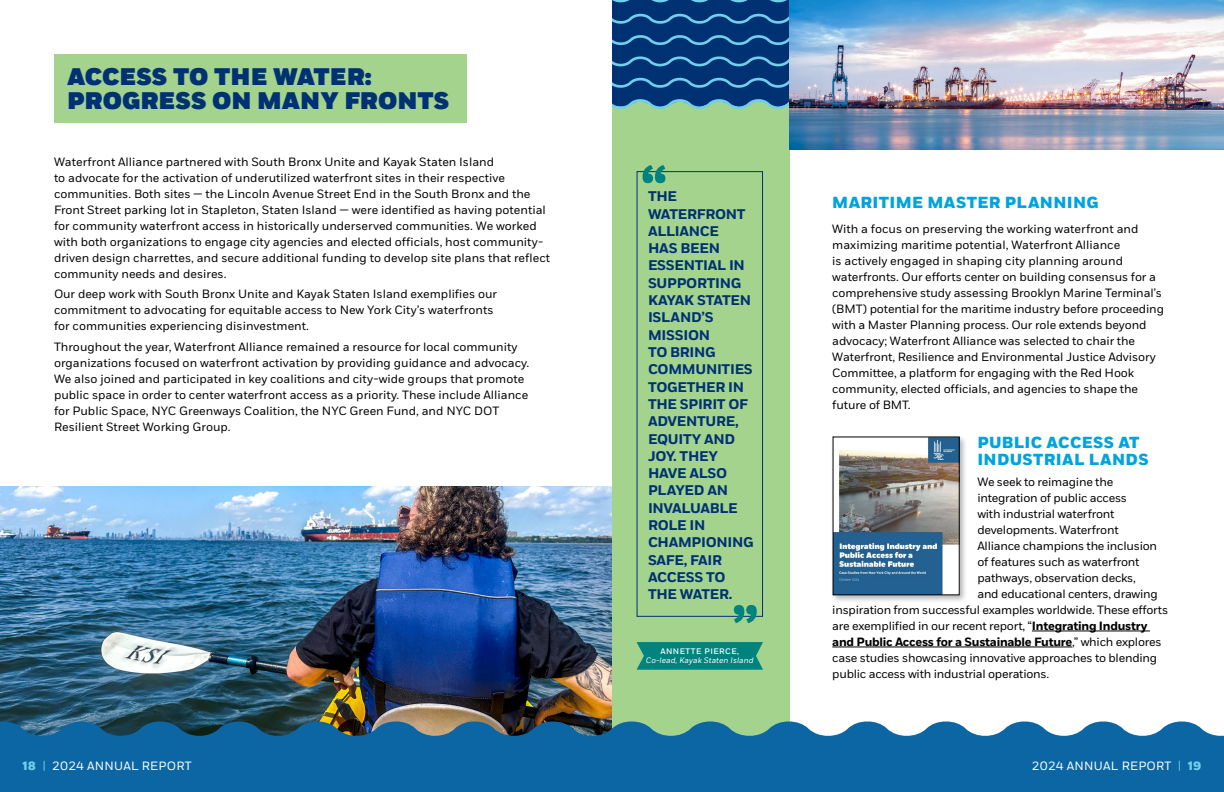
<style>
.page{position:relative;width:1224px;height:792px;background:#fff}
.page>*{position:absolute;margin:0;border:0;box-sizing:border-box;transform-origin:0 0}
.t1{font:900 24px/24px "Fort";color:#003273}
.t2{font:800 16px/17px "Fort";letter-spacing:.02em;color:#00a3de}
.t3{font:700 14px/17.3px "Fort";letter-spacing:-.02em;color:#003273}
.t4{font:12px/16px "Fort";color:#000}
.t5{font:12px "Fort";letter-spacing:-.02em;color:#000}
.t6{font:700 12px "Fort";letter-spacing:-.02em;color:#000}
.t7{font:12px "Fort";letter-spacing:.02em;color:#fff}
.t8{font:italic 8px "Fort";letter-spacing:.01em;color:#fff}
.t9{font:500 8px "Fort";letter-spacing:.06em;color:#fff}
.s1{font-weight:700}
.s2{font-weight:400}
.s3{font-weight:800;color:#71cfec}
.s4{color:#71cfec}
</style>
<div class="page">
<div style="left:612px;top:0;width:177px;height:792px;background:#a4d38e"></div>
<svg style="left:612px;top:0;width:177px;height:109px;background:#144c84"></svg>
<img style="left:0;top:486px;width:612px;height:233px">
<svg style="left:612px;top:719px;width:612px;height:73px;background:#2778aa"></svg>
<svg style="left:0;top:719px;width:612px;height:73px;background:#126297"></svg>
<div style="left:54px;top:54px;width:413px;height:68px;background:#a4d38e"></div>
<svg style="left:637px;top:642px;width:126px;height:28px;background:#0a877f"></svg>
<div style="left:637px;top:171px;width:126px;height:446px;border:1px solid #003273"></div>
<svg style="left:734px;top:605px;width:23px;height:18px"></svg>
<svg style="left:643px;top:165px;width:22px;height:18px"></svg>
<hr style="left:1032px;top:631px;width:118px;height:1px;background:#000">
<hr style="left:832px;top:647px;width:240px;height:1px;background:#000">
<img style="left:789px;top:0;width:435px;height:150px">
<div style="left:831px;top:435px;width:137px;height:169px;background:#000;opacity:.3"></div>
<img style="left:835px;top:439px;width:122px;height:154px">
<h1 class="t1" style="left:67px;top:66px;width:384px">ACCESS TO THE WATER:<br>PROGRESS ON MANY FRONTS</h1>
<p class="t4" style="left:54px;top:154px;width:498px">Waterfront Alliance partnered with South Bronx Unite and Kayak Staten Island<br>to advocate for the activation of underutilized waterfront sites in their respective communities. Both sites — the Lincoln Avenue Street End in the South Bronx and the Front Street parking lot in Stapleton, Staten Island — were identified as having potential for community waterfront access in historically underserved communities. We worked with both organizations to engage city agencies and elected officials, host community&shy;driven design charrettes, and secure additional funding to develop site plans that reflect community needs and desires.</p>
<p class="t4" style="left:54px;top:286px;width:445px">Our deep work with South Bronx Unite and Kayak Staten Island exemplifies our commitment to advocating for equitable access to New York City’s waterfronts for communities experiencing disinvestment.</p>
<p class="t4" style="left:54px;top:339px;width:477px">Throughout the year, Waterfront Alliance remained a resource for local community organizations focused on waterfront activation by providing guidance and advocacy.<br>We also joined and participated in key coalitions and city-wide groups that promote public space in order to center waterfront access as a priority. These include Alliance for Public Space, NYC Greenways Coalition, the NYC Green Fund, and NYC DOT Resilient Street Working Group.</p>
<p class="t3" style="left:648px;top:188px;width:107px">THE<br>WATERFRONT<br>ALLIANCE<br>HAS BEEN<br>ESSENTIAL IN<br>SUPPORTING<br>KAYAK STATEN<br>ISLAND’S<br>MISSION<br>TO BRING<br>COMMUNITIES<br>TOGETHER IN<br>THE SPIRIT OF<br>ADVENTURE,<br>EQUITY AND<br>JOY. THEY<br>HAVE ALSO<br>PLAYED AN<br>INVALUABLE<br>ROLE IN<br>CHAMPIONING<br>SAFE, FAIR<br>ACCESS TO<br>THE WATER.</p>
<h2 class="t2" style="left:832px;top:194px;width:268px">MARITIME MASTER PLANNING</h2>
<p class="t4" style="left:832px;top:221px;width:333px">With a focus on preserving the working waterfront and maximizing maritime potential, Waterfront Alliance<br>is actively engaged in shaping city planning around waterfronts. Our efforts center on building consensus for a comprehensive study assessing Brooklyn Marine Terminal’s (BMT) potential for the maritime industry before proceeding with a Master Planning process. Our role extends beyond advocacy; Waterfront Alliance was selected to chair the Waterfront, Resilience and Environmental Justice Advisory Committee, a platform for engaging with the Red Hook community, elected officials, and agencies to shape the future of BMT.</p>
<h2 class="t2" style="left:977px;top:435px;width:173px">PUBLIC ACCESS AT<br>INDUSTRIAL LANDS</h2>
<p class="t5" style="left:977px;top:474px;width:137px">We seek to reimagine the</p>
<p class="t5" style="left:977px;top:490px;width:151px">integration of public access</p>
<p class="t5" style="left:977px;top:506px;width:139px">with industrial waterfront</p>
<p class="t5" style="left:977px;top:522px;width:143px">developments. Waterfront</p>
<p class="t5" style="left:977px;top:538px;width:181px">Alliance champions the inclusion</p>
<p class="t5" style="left:977px;top:554px;width:164px">of features such as waterfront</p>
<p class="t5" style="left:977px;top:570px;width:160px">pathways, observation decks,</p>
<p class="t5" style="left:977px;top:586px;width:182px">and educational centers, drawing</p>
<p class="t5" style="left:832px;top:602px;width:337px">inspiration from successful examples worldwide. These efforts</p>
<p class="t5" style="left:832px;top:618px;width:317px">are exemplified in our recent report, “<span class="s1">Integrating Industry</span></p>
<p class="t6" style="left:832px;top:634px;width:331px">and Public Access for a Sustainable Future<span class="s2">,” which explores</span></p>
<p class="t5" style="left:832px;top:650px;width:326px">case studies showcasing innovative approaches to blending</p>
<p class="t5" style="left:832px;top:666px;width:218px">public access with industrial operations.</p>
<p class="t9" style="left:660px;top:646px;width:80px">ANNETTE PIERCE,</p>
<p class="t8" style="left:646px;top:656px;width:109px">Co-lead, Kayak Staten Island</p>
<p class="t7" style="left:23px;top:758px;width:171px"><span class="s3">18</span> <span class="s4">|</span> 2024 ANNUAL REPORT</p>
<p class="t7" style="left:1032px;top:758px;width:171px">2024 ANNUAL REPORT <span class="s4">|</span> <span class="s3">19</span></p>
</div>
